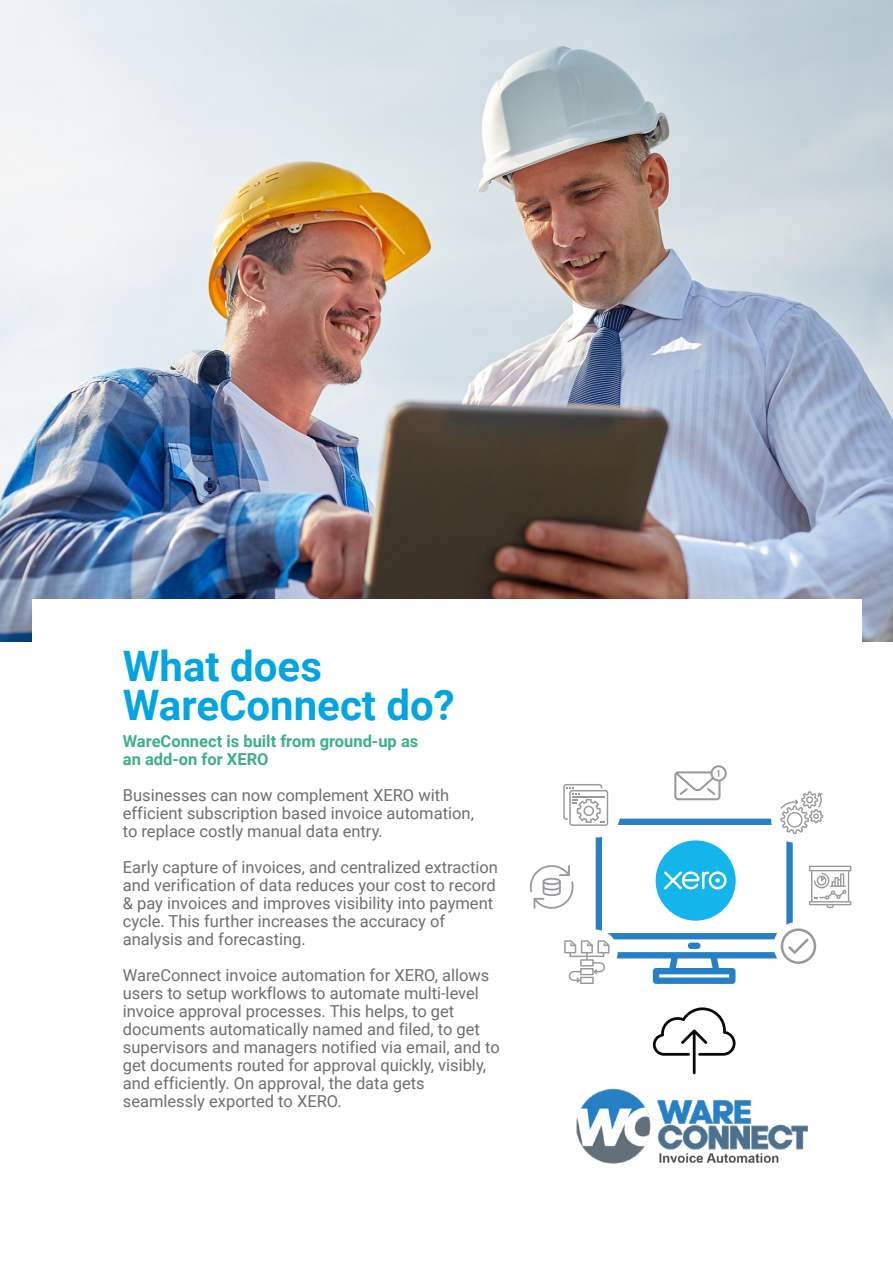
<style>
.page{position:relative;width:893px;height:1263px;background:#fff}
.page>*{position:absolute;margin:0;border:0;box-sizing:border-box;transform-origin:0 0}
.t1{font:700 42px/39px "Roboto";color:#00a5e1}
.t2{font:16.5px/18px "Roboto";color:#6d6e70}
.t3{font:700 16.5px/18px "Roboto";color:#3cb087}
</style>
<div class="page">
<img style="left:0;top:0;width:893px;height:642px">
<div style="left:32px;top:599px;width:829px;height:413px;background:#fff"></div>
<svg style="left:652px;top:1007px;width:83px;height:67px"></svg>
<img style="left:576px;top:1088px;width:232px;height:76px">
<svg style="left:530px;top:765px;width:321px;height:219px"></svg>
<h1 class="t1" style="left:123px;top:645px;width:334px">What does<br>WareConnect do?</h1>
<p class="t3" style="left:123px;top:732px;width:297px">WareConnect is built from ground-up as an add-on for XERO</p>
<p class="t2" style="left:123px;top:786px;width:353px">Businesses can now complement XERO with efficient subscription based invoice automation, to replace costly manual data entry.</p>
<p class="t2" style="left:123px;top:858px;width:377px">Early capture of invoices, and centralized extraction and verification of data reduces your cost to record &amp; pay invoices and improves visibility into payment cycle. This further increases the accuracy of analysis and forecasting.</p>
<p class="t2" style="left:123px;top:966px;width:379px">WareConnect invoice automation for XERO, allows users to setup workflows to automate multi-level invoice approval processes. This helps, to get documents automatically named and filed, to get supervisors and managers notified via email, and to get documents routed for approval quickly, visibly, and efficiently. On approval, the data gets seamlessly exported to XERO.</p>
</div>
